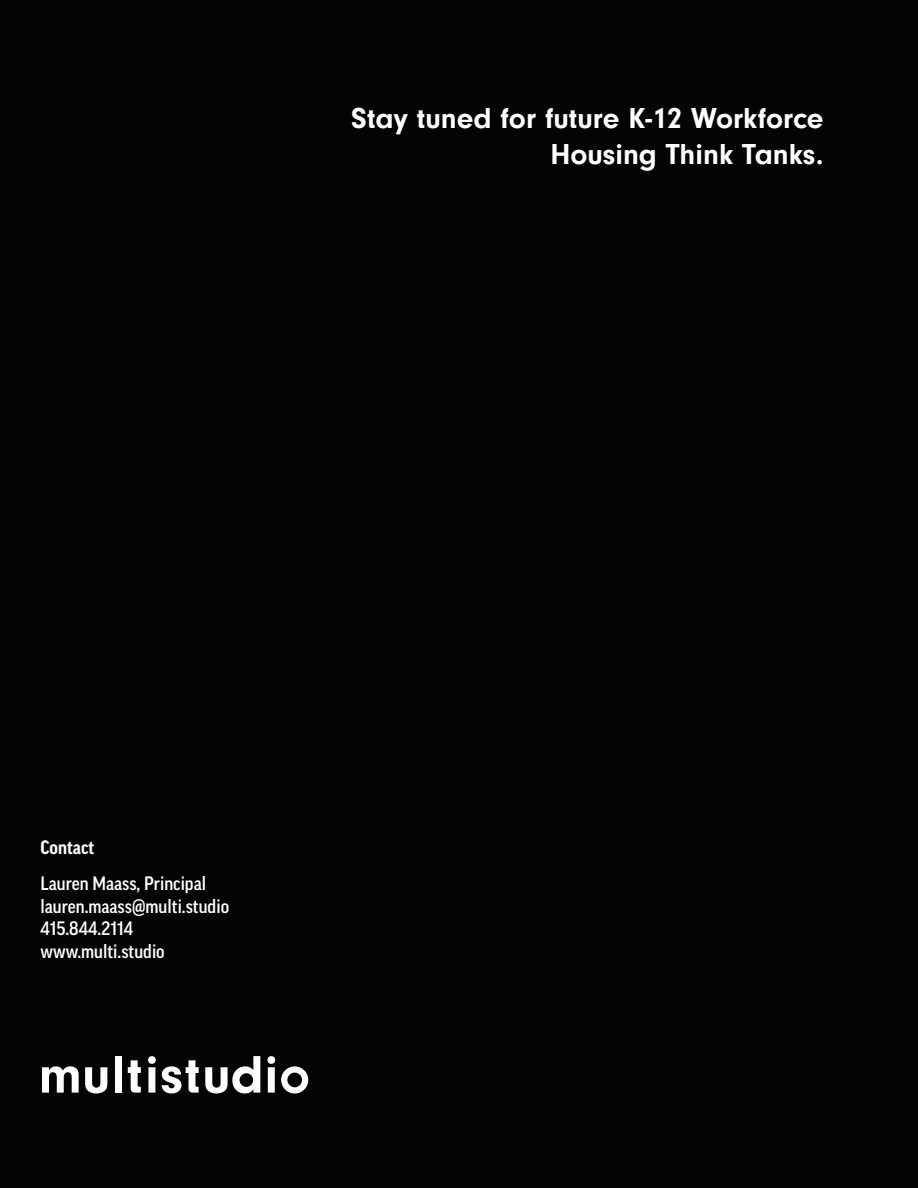
<style>
.page{position:relative;width:918px;height:1188px;background:#040503}
.page>*{position:absolute;margin:0;border:0;box-sizing:border-box;transform-origin:0 0}
.Multistudio_-_Heading_3{font:700 30px/36px "Neuzeit Gro";color:#fff;text-align:right}
.Multistudio_-_Accent{font:500 18.75px/22.5px "Good Pro Narr";color:#fff}
.Multistudio_-_Accent-2{font:700 18.75px "Good Pro Narr";color:#fff}
</style>
<div class="page">
<svg style="left:42px;top:1066px;width:37px;height:27px"></svg>
<svg style="left:85px;top:1067px;width:22px;height:26px"></svg>
<div style="left:115px;top:1056px;width:7px;height:37px;background:#fff"></div>
<svg style="left:128px;top:1060px;width:13px;height:33px"></svg>
<svg style="left:148px;top:1056px;width:8px;height:37px"></svg>
<svg style="left:162px;top:1060px;width:37px;height:33px"></svg>
<svg style="left:267px;top:1056px;width:8px;height:37px"></svg>
<svg style="left:281px;top:1066px;width:27px;height:27px"></svg>
<svg style="left:205px;top:1056px;width:55px;height:37px"></svg>
<p class="Multistudio_-_Heading_3" style="left:351px;top:100px;width:474px">Stay tuned for future K-12 Workforce<br>Housing Think Tanks.</p>
<p class="Multistudio_-_Accent-2" style="left:40px;top:837px;width:55px">Contact</p>
<p class="Multistudio_-_Accent" style="left:40px;top:873px;width:190px">Lauren Maass, Principal lauren.maass@multi.studio<br>415.844.2114 www.multi.studio</p>
</div>
